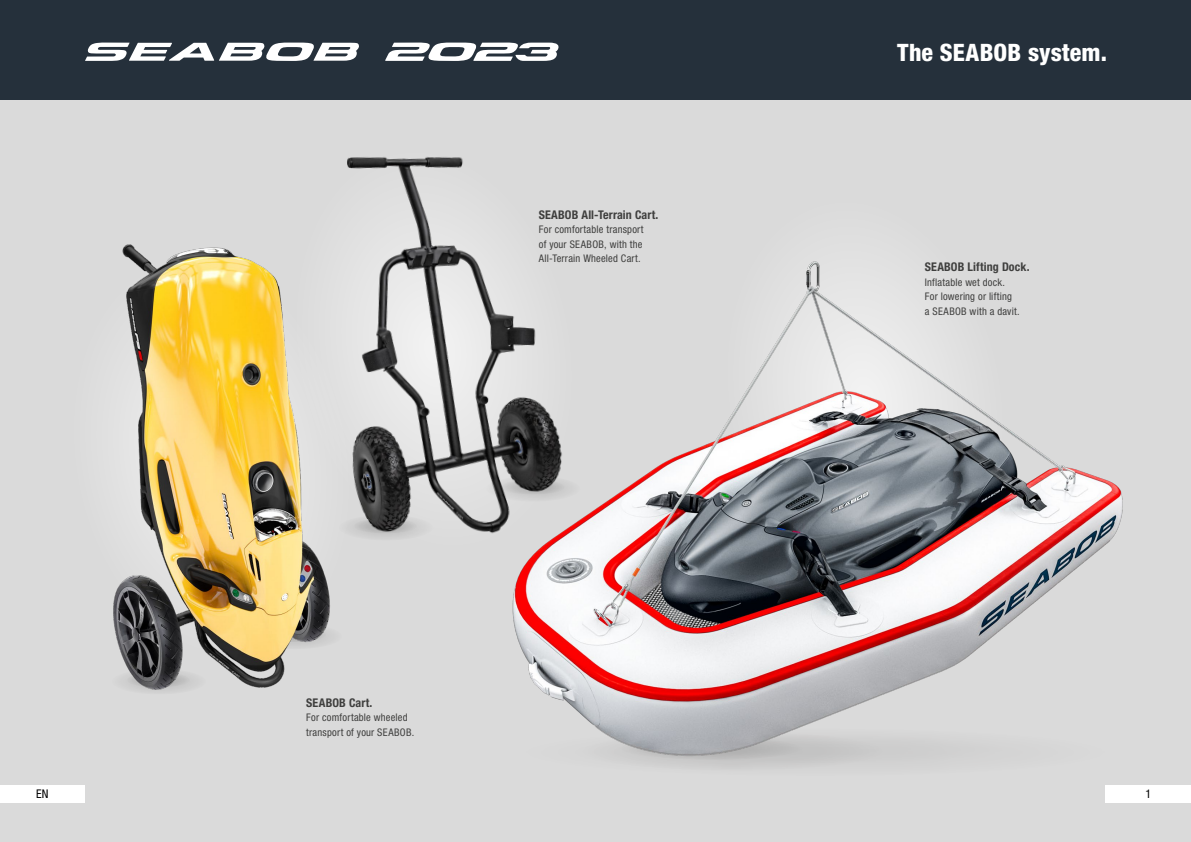
<style>
.page{position:relative;width:1191px;height:842px;background:#fff}
.page>*{position:absolute;margin:0;border:0;box-sizing:border-box;transform-origin:0 0}
.t1{font:800 condensed 24px "Helvetica Neue LTW1 G";letter-spacing:.005em;color:#fff}
.t2{font:700 condensed 12px "Helvetica Neue LTW1 G";letter-spacing:.01em;color:#3f3f3e}
.t3{font:condensed 12px "Helvetica Neue LTW1 G";color:#000}
.t4{font:condensed 10.5px/14.5px "Helvetica Neue LTW1 G";letter-spacing:.02em;color:#3f3f3e}
</style>
<div class="page">
<div style="left:0;top:99px;width:1191px;height:743px;background:#dadada"></div>
<div style="left:0;top:0;width:1191px;height:99px;background:#25303b"></div>
<div style="left:581px;top:731px;width:302px;height:39px;background:#cecece;border-radius:50%"></div>
<img style="left:512px;top:261px;width:611px;height:501px">
<img style="left:347px;top:157px;width:222px;height:389px">
<img style="left:113px;top:244px;width:217px;height:447px">
<div style="left:0;top:785px;width:85px;height:17px;background:#fff"></div>
<div style="left:1106px;top:785px;width:85px;height:17px;background:#fff"></div>
<svg style="left:85px;top:43px;width:274px;height:18px"></svg>
<svg style="left:385px;top:43px;width:174px;height:18px"></svg>
<p class="t2" style="left:539px;top:207px;width:121px">SEABOB All-Terrain Cart.</p>
<p class="t4" style="left:539px;top:222px;width:106px;text-align:justify">For comfortable transport of your SEABOB, with the All-Terrain Wheeled Cart.</p>
<p class="t2" style="left:306px;top:695px;width:68px">SEABOB Cart.</p>
<p class="t4" style="left:306px;top:710px;width:110px">For comfortable wheeled transport of your SEABOB.</p>
<h1 class="t1" style="left:897px;top:38px;width:211px">The SEABOB system.</h1>
<p class="t2" style="left:924px;top:260px;width:106px">SEABOB Lifting Dock.</p>
<p class="t4" style="left:924px;top:275px;width:96px">Inflatable wet dock.<br>For lowering or lifting<br>a SEABOB with a davit.</p>
<p class="t3" style="left:36px;top:787px;width:14px">EN</p>
<p class="t3" style="left:1145px;top:787px;width:7px">1</p>
</div>
